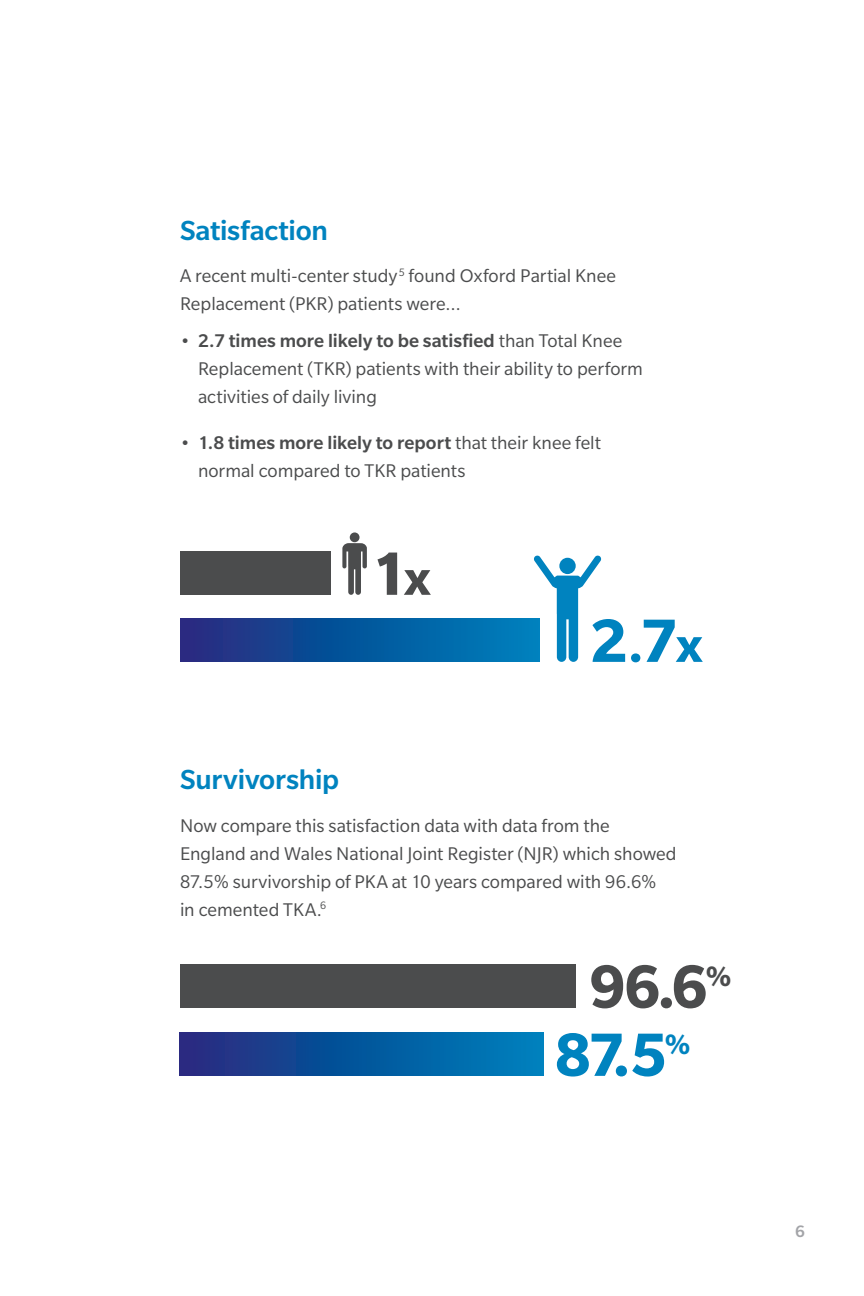
<style>
.page{position:relative;width:864px;height:1296px;background:#fff}
.page>*{position:absolute;margin:0;border:0;box-sizing:border-box;transform-origin:0 0}
.t1{font:700 66.4px "Slate Pro";color:#0083bf}
.t2{font:700 66.4px "Slate Pro";color:#4b4c4d}
.t3{font:500 30px "Slate Pro";letter-spacing:-.005em;color:#0083bf}
.t4{font:20px/28px "Slate Pro";color:#4b4c4d}
.t5{font:500 18px "Slate Pro";color:#a3a4a8}
.s1{font-weight:500}
.s2{font-size:52px}
.s3{font-size:54px}
</style>
<div class="page">
<div style="left:180px;top:618px;width:360px;height:44px;background:linear-gradient(to right,#22297e,#0082bc)"></div>
<div style="left:180px;top:552px;width:150px;height:43px;background:#4b4c4d"></div>
<svg style="left:342px;top:543px;width:25px;height:52px"></svg>
<div style="left:350px;top:532px;width:10px;height:10px;background:#4b4c4d;border-radius:50%"></div>
<svg style="left:533px;top:555px;width:69px;height:107px"></svg>
<div style="left:180px;top:1032px;width:364px;height:44px;background:linear-gradient(to right,#22297d,#0082bc)"></div>
<div style="left:180px;top:964px;width:396px;height:44px;background:#4b4c4d"></div>
<p class="t3" style="left:180px;top:214px;width:150px">Satisfaction</p>
<p class="t4" style="left:180px;top:262px;width:438px">A recent multi-center study<sup>5</sup> found Oxford Partial Knee<br>Replacement (PKR) patients were…</p>
<p class="t4" style="left:198px;top:327px;width:447px;text-indent:-18px">• <span class="s1">2.7 times more likely to be satisfied</span> than Total Knee<br>Replacement (TKR) patients with their ability to perform activities of daily living</p>
<p class="t4" style="left:198px;top:429px;width:404px;text-indent:-18px">• <span class="s1">1.8 times more likely to report</span> that their knee felt normal compared to TKR patients</p>
<p class="t2" style="left:371px;top:537px;width:61px">1<span class="s2">x</span></p>
<p class="t1" style="left:590px;top:604px;width:114px">2<span class="s3">.</span>7<span class="s2">x</span></p>
<p class="t3" style="left:180px;top:763px;width:161px">Survivorship</p>
<p class="t4" style="left:180px;top:811px;width:498px">Now compare this satisfaction data with data from the England and Wales National Joint Register (NJR) which showed 87.5% survivorship of PKA at 10 years compared with 96.6%<br>in cemented TKA.<sup>6</sup></p>
<p class="t2" style="left:589px;top:950px;width:144px">96.6<sup>%</sup></p>
<p class="t1" style="left:555px;top:1018px;width:137px">87.5<sup>%</sup></p>
<p class="t5" style="left:795px;top:1222px;width:11px">6</p>
</div>
